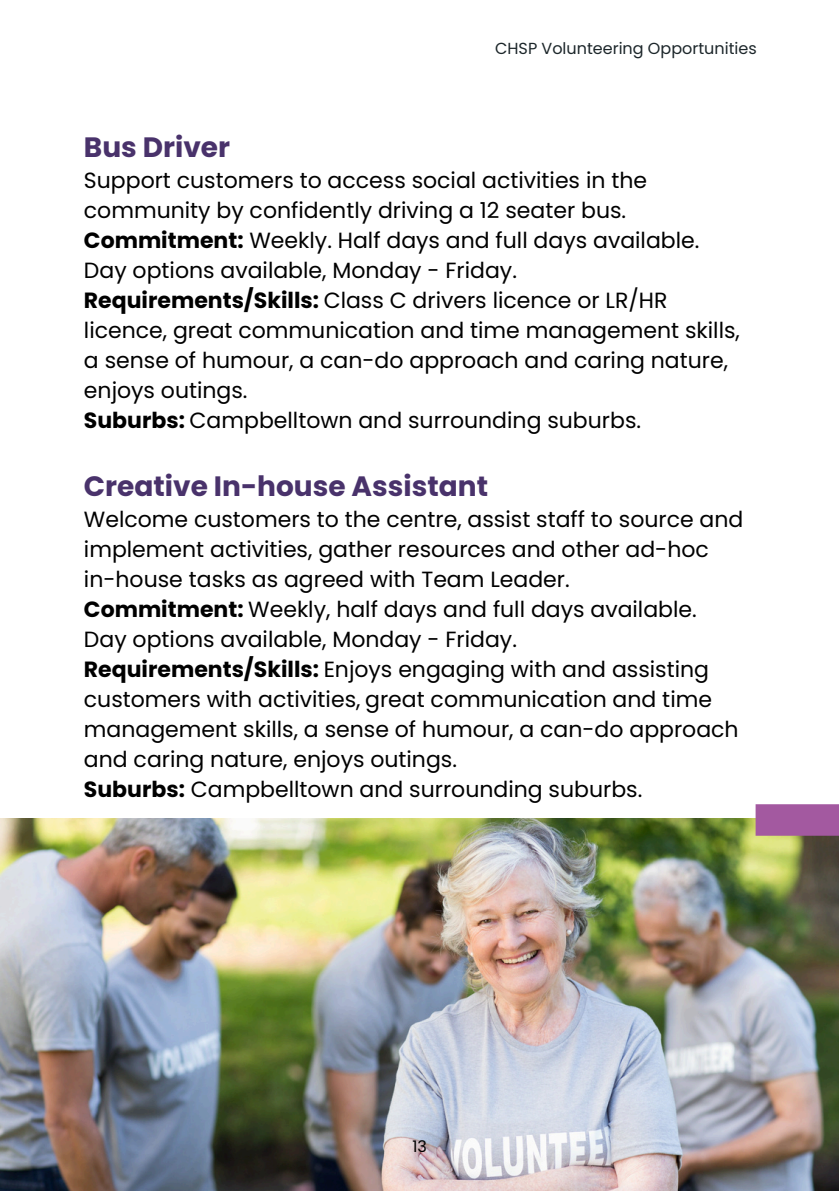
<style>
.page{position:relative;width:839px;height:1191px;background:#fff}
.page>*{position:absolute;margin:0;border:0;box-sizing:border-box;transform-origin:0 0}
.t1{font:700 28px "Poppins";color:#49326b}
.t2{font:22px/30px "Poppins";color:#000}
.t3{font:16px "Poppins";color:#1c262a}
.t4{font:16px "Poppins";color:#000}
.s1{font-weight:700}
</style>
<div class="page">
<img style="left:0;top:818px;width:838px;height:373px">
<div style="left:755px;top:804px;width:83px;height:32px;background:#a359a0"></div>
<p class="t3" style="left:495px;top:38px;width:263px">CHSP Volunteering Opportunities</p>
<h1 class="t1" style="left:84px;top:128px;width:148px">Bus Driver</h1>
<h1 class="t2" style="left:84px;top:166px;width:657px">Support customers to access social activities in the community by confidently driving a 12 seater bus.<br><span class="s1">Commitment:</span> Weekly. Half days and full days available.<br>Day options available, Monday - Friday.<br><span class="s1">Requirements/Skills:</span> Class C drivers licence or LR/HR licence, great communication and time management skills, a sense of humour, a can-do approach and caring nature, enjoys outings.<br><span class="s1">Suburbs:</span> Campbelltown and surrounding suburbs.</h1>
<h1 class="t1" style="left:84px;top:467px;width:405px">Creative In-house Assistant</h1>
<h1 class="t2" style="left:84px;top:505px;width:661px">Welcome customers to the centre, assist staff to source and implement activities, gather resources and other ad-hoc in-house tasks as agreed with Team Leader.<br><span class="s1">Commitment:</span> Weekly, half days and full days available.<br>Day options available, Monday - Friday.<br><span class="s1">Requirements/Skills:</span> Enjoys engaging with and assisting customers with activities, great communication and time management skills, a sense of humour, a can-do approach and caring nature, enjoys outings.<br><span class="s1">Suburbs:</span> Campbelltown and surrounding suburbs.</h1>
<p class="t4" style="left:412px;top:1135px;width:16px">13</p>
</div>
